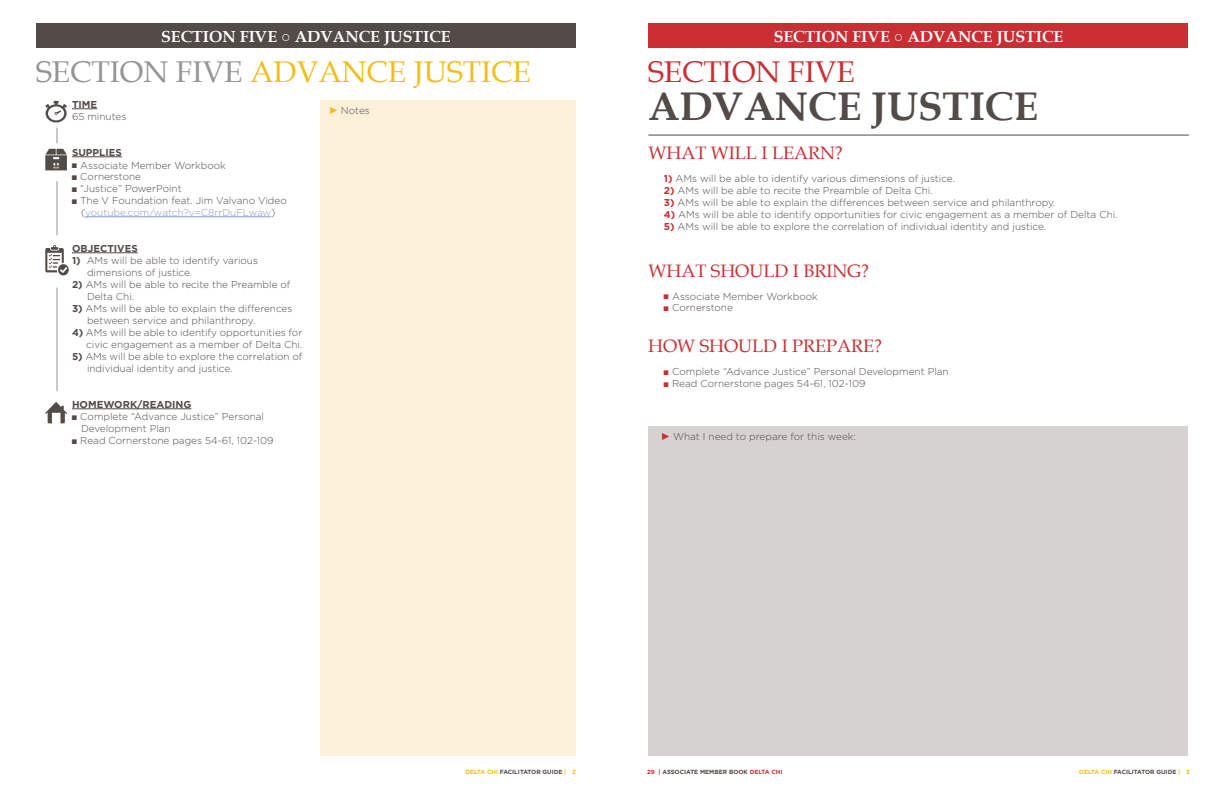
<style>
.page{position:relative;width:1224px;height:792px;background:#fff}
.page>*{position:absolute;margin:0;border:0;box-sizing:border-box;transform-origin:0 0}
.t1{font:700 40px "Book Antiqua";color:#524b48}
.t2{font:30px "Book Antiqua";color:#f2be1a}
.t3{font:30px "Book Antiqua";color:#ca2e32}
.t4{font:18px "Book Antiqua";color:#ca2e32}
.t5{font:700 16px "Book Antiqua";color:#fff}
.t6{font:300 10px/12px "Gotham";color:#524b48}
.t7{font:700 10px "Gotham";color:#524b48}
.t8{font:700 6px "Gotham";color:#524b48}
.s1{color:#939598}
.s2{font-family:"Arial Narrow";font-weight:400}
.s3{color:#879bc6}
.s4{font-weight:700}
.s5{font-family:"Times New Roman";font-weight:400;color:#f2be1a}
.s6{font-weight:700;color:#ca2e32}
.s7{font-family:"Arial Narrow";font-weight:400;color:#ca2e32}
.s8{font-family:"Times New Roman";font-weight:400;color:#ca2e32}
.s9{color:#f2be1a}
.s10{color:#ca2e32}
</style>
<div class="page">
<div style="left:648px;top:24px;width:540px;height:24px;background:#ca2e32"></div>
<div style="left:36px;top:24px;width:540px;height:24px;background:#524b48"></div>
<div style="left:320px;top:101px;width:256px;height:655px;background:#fdf1da"></div>
<hr style="left:72px;top:157px;width:50px;height:1px;background:#524b48">
<hr style="left:85px;top:217px;width:186px;height:1px;background:#879bc6">
<hr style="left:72px;top:253px;width:66px;height:1px;background:#524b48">
<hr style="left:72px;top:409px;width:119px;height:1px;background:#524b48">
<svg style="left:45px;top:149px;width:22px;height:21px"></svg>
<svg style="left:45px;top:245px;width:24px;height:30px"></svg>
<svg style="left:45px;top:402px;width:22px;height:21px"></svg>
<hr style="left:57px;top:288px;width:1px;height:103px;background:#939598">
<svg style="left:45px;top:101px;width:52px;height:42px"></svg>
<hr style="left:57px;top:181px;width:1px;height:54px;background:#939598">
<hr style="left:648px;top:135px;width:541px;height:1px;background:#524b48">
<div style="left:648px;top:427px;width:540px;height:329px;background:#d6d2d1"></div>
<h3 class="t5" style="left:161px;top:25px;width:291px">SECTION FIVE ○ ADVANCE JUSTICE</h3>
<h2 class="t2" style="left:36px;top:51px;width:496px"><span class="s1">SECTION FIVE</span> ADVANCE JUSTICE</h2>
<p class="t7" style="left:72px;top:98px;width:27px">TIME</p>
<p class="t6" style="left:72px;top:110px;width:56px">65 minutes</p>
<p class="t7" style="left:72px;top:146px;width:51px">SUPPLIES</p>
<p class="t6" style="left:72px;top:159px;width:155px"><span class="s2">■</span> Associate Member Workbook</p>
<p class="t6" style="left:72px;top:170px;width:71px"><span class="s2">■</span> Cornerstone</p>
<p class="t6" style="left:72px;top:182px;width:111px"><span class="s2">■</span> “Justice” PowerPoint</p>
<p class="t6" style="left:72px;top:194px;width:216px;text-align:center"><span class="s2">■</span> The V Foundation feat. Jim Valvano Video (<span class="s3">youtube.com/watch?v=C8rrDuFLwaw</span>)</p>
<p class="t7" style="left:72px;top:242px;width:67px">OBJECTIVES</p>
<p class="t6" style="left:87px;top:254px;width:173px;text-indent:-15px"><span class="s4">1)</span> AMs will be able to identify various dimensions of justice.</p>
<p class="t6" style="left:87px;top:278px;width:205px;text-indent:-15px"><span class="s4">2)</span> AMs will be able to recite the Preamble of<br>Delta Chi.</p>
<p class="t6" style="left:87px;top:302px;width:207px;text-indent:-15px"><span class="s4">3)</span> AMs will be able to explain the differences between service and philanthropy.</p>
<p class="t6" style="left:72px;top:326px;width:232px;text-align:right"><span class="s4">4)</span> AMs will be able to identify opportunities for civic engagement as a member of Delta Chi.</p>
<p class="t6" style="left:87px;top:350px;width:217px;text-indent:-15px"><span class="s4">5)</span> AMs will be able to explore the correlation of individual identity and justice.</p>
<p class="t7" style="left:72px;top:398px;width:121px">HOMEWORK/READING</p>
<p class="t6" style="left:81px;top:410px;width:185px;text-indent:-9px"><span class="s2">■</span> Complete “Advance Justice” Personal<br>Development Plan</p>
<p class="t6" style="left:72px;top:434px;width:203px"><span class="s2">■</span> Read Cornerstone pages 54-61, 102-109</p>
<p class="t6" style="left:329px;top:104px;width:43px"><span class="s5">►</span> Notes</p>
<h3 class="t5" style="left:774px;top:25px;width:291px">SECTION FIVE ○ ADVANCE JUSTICE</h3>
<h2 class="t3" style="left:648px;top:50px;width:208px">SECTION FIVE</h2>
<h1 class="t1" style="left:648px;top:79px;width:391px">ADVANCE JUSTICE</h1>
<h3 class="t4" style="left:648px;top:140px;width:196px">WHAT WILL I LEARN?</h3>
<p class="t6" style="left:664px;top:172px;width:293px"><span class="s6">1)</span> AMs will be able to identify various dimensions of justice.</p>
<p class="t6" style="left:664px;top:184px;width:270px"><span class="s6">2)</span> AMs will be able to recite the Preamble of Delta Chi.</p>
<p class="t6" style="left:664px;top:196px;width:393px"><span class="s6">3)</span> AMs will be able to explain the differences between service and philanthropy.</p>
<p class="t6" style="left:664px;top:208px;width:455px"><span class="s6">4)</span> AMs will be able to identify opportunities for civic engagement as a member of Delta Chi.</p>
<p class="t6" style="left:664px;top:220px;width:384px"><span class="s6">5)</span> AMs will be able to explore the correlation of individual identity and justice.</p>
<h3 class="t4" style="left:648px;top:258px;width:222px">WHAT SHOULD I BRING?</h3>
<p class="t6" style="left:664px;top:290px;width:155px"><span class="s7">■</span> Associate Member Workbook</p>
<p class="t6" style="left:664px;top:301px;width:71px"><span class="s7">■</span> Cornerstone</p>
<h3 class="t4" style="left:648px;top:333px;width:235px">HOW SHOULD I PREPARE?</h3>
<p class="t6" style="left:664px;top:365px;width:286px"><span class="s7">■</span> Complete “Advance Justice” Personal Development Plan</p>
<p class="t6" style="left:664px;top:377px;width:203px"><span class="s7">■</span> Read Cornerstone pages 54-61, 102-109</p>
<p class="t6" style="left:661px;top:430px;width:196px"><span class="s8">►</span> What I need to prepare for this week:</p>
<p class="t8" style="left:465px;top:768px;width:112px"><span class="s9">DELTA CHI</span> FACILITATOR GUIDE <span class="s9">| 2</span></p>
<p class="t8" style="left:1079px;top:768px;width:112px"><span class="s9">DELTA CHI</span> FACILITATOR GUIDE <span class="s9">| 3</span></p>
<p class="t8" style="left:647px;top:768px;width:137px"><span class="s10">29 |</span> ASSOCIATE MEMBER BOOK <span class="s10">DELTA CHI</span></p>
</div>
